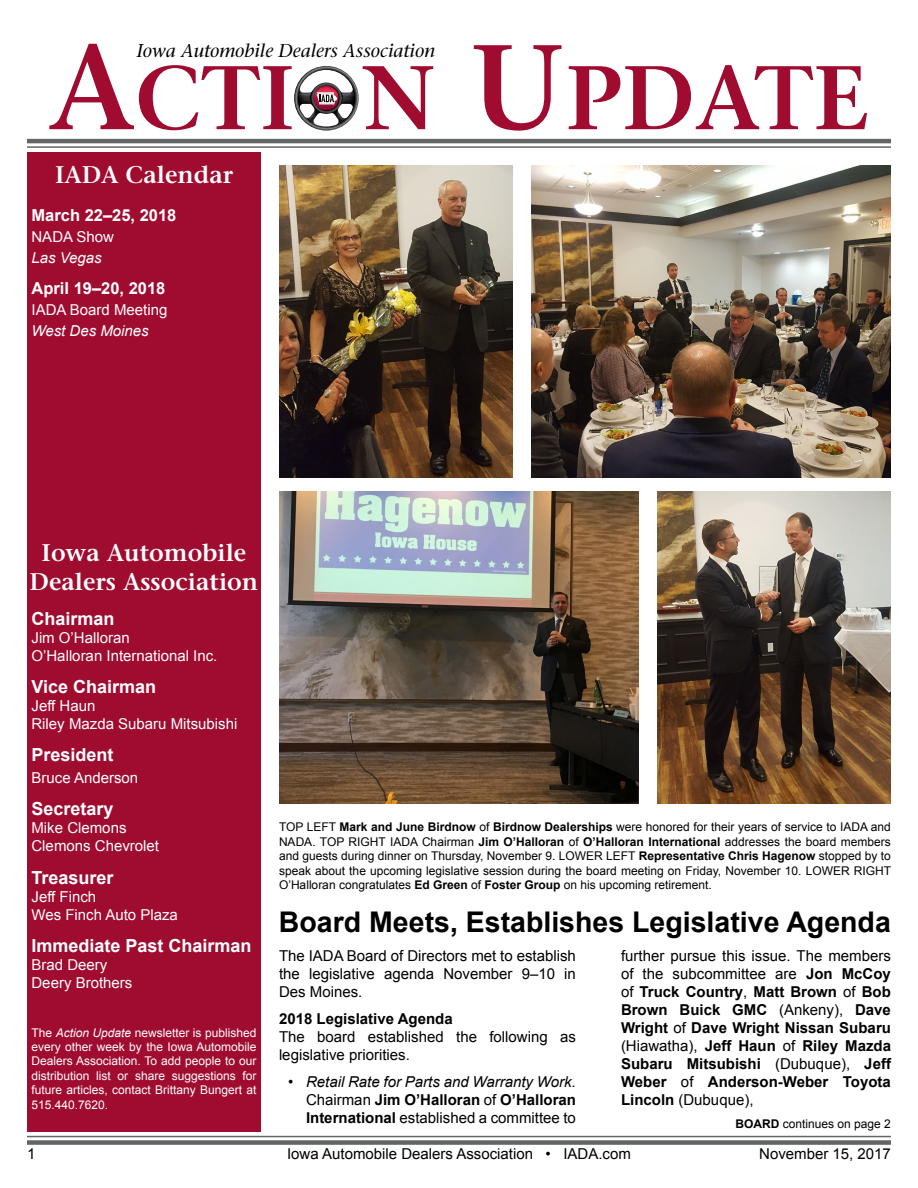
<style>
.page{position:relative;width:918px;height:1188px;background:#fff}
.page>*{position:absolute;margin:0;border:0;box-sizing:border-box;transform-origin:0 0}
.t1{font:600 90px "Stone Serif Std";color:#a00c30}
.t2{font:700 28.5px "Arial";color:#000}
.t3{font:600 24px/28.8px "Stone Serif Std";color:#fff;text-align:center}
.t4{font:italic 500 18.6px "Stone Serif Std";color:#000}
.t5{font:700 18px "Arial";color:#fff}
.t6{font:700 16.5px "Arial";color:#fff}
.t7{font:700 15px/18px "Arial";color:#000;text-align:justify}
.t8{font:15px/18px "Arial";color:#000;text-align:justify}
.t9{font:15px/18px "Arial";color:#fff}
.t10{font:italic 15px "Arial";color:#fff}
.t11{font:12px/14.4px "Arial";color:#000;text-align:justify}
.t12{font:12px/14.4px "Arial";color:#fff;text-align:justify}
.s1{font-size:120px}
.s2{font-style:italic}
.s3{font-weight:700}
.s4{font-weight:400}
.s5{font-weight:400;font-style:italic}
</style>
<div class="page">
<svg style="left:294px;top:66px;width:65px;height:64px"></svg>
<hr style="left:27px;top:139px;width:864px;height:4px;background:#636466">
<hr style="left:27px;top:146px;width:864px;height:2px;background:#636466">
<hr style="left:27px;top:1136px;width:864px;height:1px;background:#636466">
<div style="left:27px;top:1140px;width:864px;height:5px;background:#636466"></div>
<div style="left:27px;top:152px;width:234px;height:980px;background:#a00c30"></div>
<img style="left:279px;top:491px;width:360px;height:312px">
<img style="left:657px;top:491px;width:234px;height:312px">
<img style="left:279px;top:165px;width:234px;height:312px">
<img style="left:531px;top:165px;width:360px;height:312px">
<h3 class="t4" style="left:137px;top:40px;width:300px">Iowa Automobile Dealers Association</h3>
<h1 class="t1" style="left:48px;top:44px;width:823px"><span class="s1">A</span>CTI N <span class="s1">U</span>PDATE</h1>
<h3 class="t3" style="left:55px;top:161px;width:179px">IADA Calendar</h3>
<h3 class="t6" style="left:32px;top:204px;width:146px">March 22–25, 2018</h3>
<p class="t9" style="left:32px;top:227px;width:84px">NADA Show</p>
<p class="t10" style="left:32px;top:248px;width:72px">Las Vegas</p>
<h3 class="t6" style="left:32px;top:278px;width:135px">April 19–20, 2018</h3>
<p class="t9" style="left:32px;top:301px;width:137px">IADA Board Meeting</p>
<p class="t10" style="left:32px;top:321px;width:119px">West Des Moines</p>
<h3 class="t3" style="left:30px;top:539px;width:230px">Iowa Automobile<br>Dealers Association</h3>
<h3 class="t5" style="left:32px;top:606px;width:85px">Chairman</h3>
<p class="t9" style="left:32px;top:628px;width:187px">Jim O’Halloran<br>O’Halloran International Inc.</p>
<h3 class="t5" style="left:32px;top:675px;width:126px">Vice Chairman</h3>
<p class="t9" style="left:32px;top:697px;width:207px">Jeff Haun<br>Riley Mazda Subaru Mitsubishi</p>
<h3 class="t5" style="left:32px;top:743px;width:84px">President</h3>
<p class="t9" style="left:32px;top:769px;width:108px">Bruce Anderson</p>
<h3 class="t5" style="left:32px;top:797px;width:84px">Secretary</h3>
<p class="t9" style="left:32px;top:819px;width:129px">Mike Clemons<br>Clemons Chevrolet</p>
<h3 class="t5" style="left:32px;top:865px;width:84px">Treasurer</h3>
<p class="t9" style="left:32px;top:888px;width:148px">Jeff Finch<br>Wes Finch Auto Plaza</p>
<h3 class="t5" style="left:32px;top:934px;width:222px">Immediate Past Chairman</h3>
<p class="t9" style="left:32px;top:956px;width:102px">Brad Deery<br>Deery Brothers</p>
<p class="t12" style="left:32px;top:1025px;width:227px">The <span class="s2">Action Update</span> newsletter is published every other week by the Iowa Automobile Dealers Association. To add people to our distribution list or share suggestions for future articles, contact Brittany Bungert at 515.440.7620.</p>
<p class="t11" style="left:279px;top:820px;width:614px">TOP LEFT <span class="s3">Mark and June Birdnow</span> of <span class="s3">Birdnow Dealerships</span> were honored for their years of service to IADA and NADA. TOP RIGHT IADA Chairman <span class="s3">Jim O’Halloran</span> of <span class="s3">O’Halloran International</span> addresses the board members and guests during dinner on Thursday, November 9. LOWER LEFT <span class="s3">Representative Chris Hagenow</span> stopped by to speak about the upcoming legislative session during the board meeting on Friday, November 10. LOWER RIGHT O’Halloran congratulates <span class="s3">Ed Green</span> of <span class="s3">Foster Group</span> on his upcoming retirement.</p>
<h2 class="t2" style="left:279px;top:903px;width:613px">Board Meets, Establishes Legislative Agenda</h2>
<p class="t8" style="left:279px;top:947px;width:298px">The IADA Board of Directors met to establish the legislative agenda November 9–10 in Des Moines.</p>
<p class="t7" style="left:279px;top:1010px;width:175px">2018 Legislative Agenda</p>
<p class="t8" style="left:279px;top:1028px;width:298px">The board established the following as legislative priorities.</p>
<p class="t7" style="left:306px;top:1073px;width:272px;text-indent:-18px"><span class="s4">•</span> <span class="s5">Retail Rate for Parts and Warranty Work.<br></span><span class="s4">Chairman</span> Jim O’Halloran <span class="s4">of</span> O’Halloran International <span class="s4">established a committee to</span></p>
<p class="t7" style="left:621px;top:947px;width:272px"><span class="s4">further pursue this issue. The members of the subcommittee are</span> Jon McCoy <span class="s4">of</span> Truck Country<span class="s4">,</span> Matt Brown <span class="s4">of</span> Bob Brown Buick GMC <span class="s4">(Ankeny),</span> Dave Wright <span class="s4">of</span> Dave Wright Nissan Subaru <span class="s4">(Hiawatha),</span> Jeff Haun <span class="s4">of</span> Riley Mazda Subaru Mitsubishi <span class="s4">(Dubuque),</span> Jeff Weber <span class="s4">of</span> Anderson-Weber Toyota Lincoln <span class="s4">(Dubuque),</span></p>
<p class="t11" style="left:736px;top:1117px;width:157px"><span class="s3">BOARD</span> continues on page 2</p>
<p class="t8" style="left:27px;top:1145px;width:10px">1</p>
<p class="t8" style="left:287px;top:1145px;width:345px">Iowa Automobile Dealers Association • IADA.com</p>
<p class="t8" style="left:759px;top:1145px;width:133px">November 15, 2017</p>
</div>
